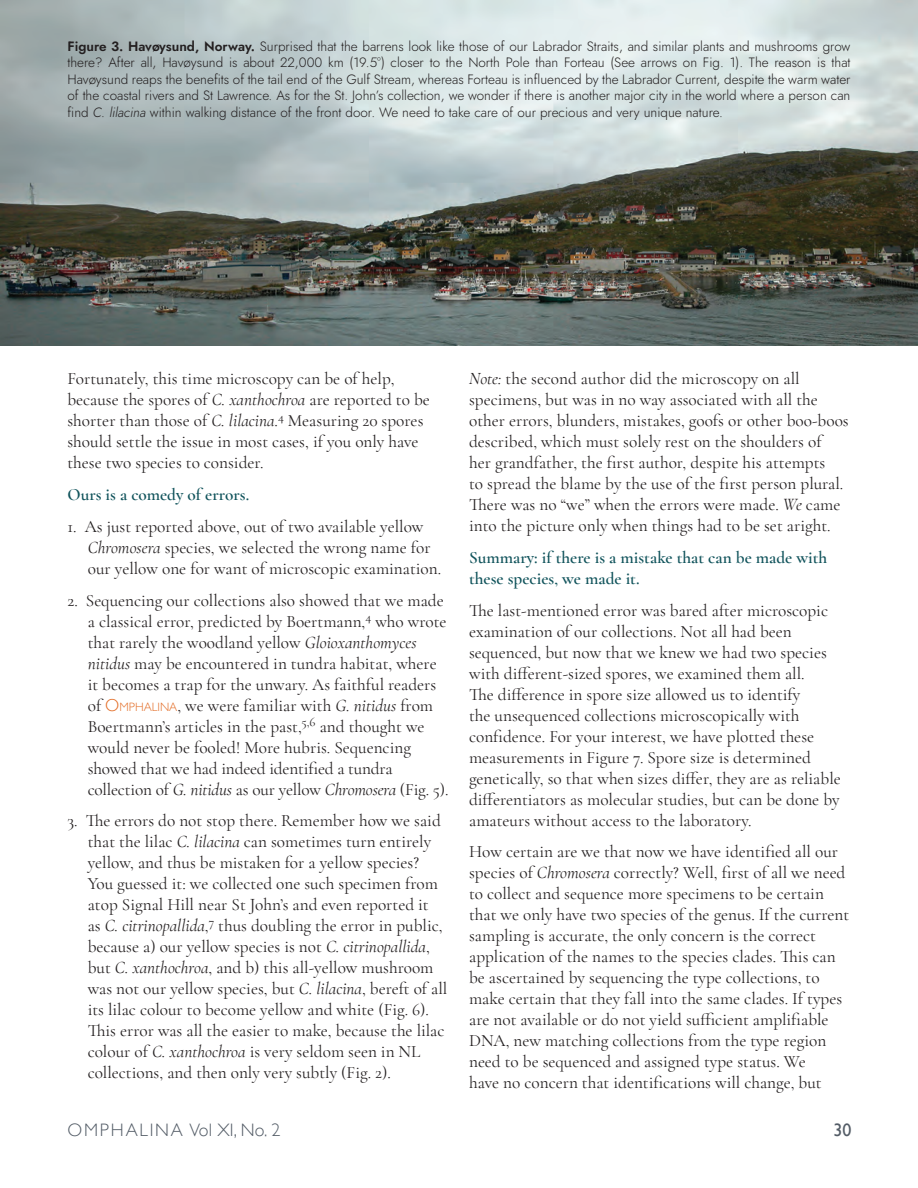
<style>
.page{position:relative;width:918px;height:1188px;background:#fff}
.page>*{position:absolute;margin:0;border:0;box-sizing:border-box;transform-origin:0 0}
.t1{font:300 18px "Gill Sans";letter-spacing:.1em;color:#535c66}
.t2{font:18px "Gill Sans";color:#535c66}
.t3{font:17.25px/21px "Cormorant Garamond";color:#231f20}
.t4{font:600 17.25px/21px "Cormorant Garamond";color:#10535b}
.t5{font:300 13.5px/16.5px "Jost";color:#231f20;text-align:justify}
.t6{font:300 12.15px "Gill Sans";color:#e36c25}
.s1{font-weight:600}
.s2{font-style:italic}
.s3{font-family:"Cormorant Garamond";font-weight:400;font-size:17.25px;color:#231f20}
.s4{font-size:17.25px}
</style>
<div class="page">
<img style="left:0;top:0;width:918px;height:346px">
<p class="t5" style="left:68px;top:38px;width:785px"><span class="s1">Figure 3. Havøysund, Norway.</span> Surprised that the barrens look like those of our Labrador Straits, and similar plants and mushrooms grow there? After all, Havøysund is about 22,000 km (19.5°) closer to the North Pole than Forteau (See arrows on Fig. 1). The reason is that Havøysund reaps the benefits of the tail end of the Gulf Stream, whereas Forteau is influenced by the Labrador Current, despite the warm water of the coastal rivers and St Lawrence. As for the St. John’s collection, we wonder if there is another major city in the world where a person can find <span class="s2">C. lilacina</span> within walking distance of the front door. We need to take care of our precious and very unique nature.</p>
<p class="t3" style="left:68px;top:368px;width:364px">Fortunately, this time microscopy can be of help, because the spores of <span class="s2">C. xanthochroa</span> are reported to be shorter than those of <span class="s2">C. lilacina</span>.<sup>4</sup> Measuring 20 spores should settle the issue in most cases, if you only have these two species to consider.</p>
<p class="t4" style="left:68px;top:484px;width:183px">Ours is a comedy of errors.</p>
<p class="t3" style="left:88px;top:516px;width:355px;text-indent:-20px">1. As just reported above, out of two available yellow<br><span class="s2">Chromosera</span> species, we selected the wrong name for our yellow one for want of microscopic examination.</p>
<p class="t3" style="left:88px;top:589px;width:360px;text-indent:-20px">2. Sequencing our collections also showed that we made a classical error, predicted by Boertmann,<sup>4</sup> who wrote that rarely the woodland yellow <span class="s2">Gloioxanthomyces nitidus</span> may be encountered in tundra habitat, where it becomes a trap for the unwary. As faithful readers</p>
<p class="t6" style="left:88px;top:699px;width:40px"><span class="s3">of</span> <span class="s4">O</span>MPHALINA</p>
<p class="t3" style="left:88px;top:695px;width:362px;text-indent:90px">, we were familiar with <span class="s2">G. nitidus</span> from Boertmann’s articles in the past,<sup>5,6</sup> and thought we would never be fooled! More hubris. Sequencing showed that we had indeed identified a tundra collection of <span class="s2">G. nitidus</span> as our yellow <span class="s2">Chromosera</span> (Fig. 5).</p>
<p class="t3" style="left:88px;top:810px;width:361px;text-indent:-20px">3. The errors do not stop there. Remember how we said that the lilac <span class="s2">C. lilacina</span> can sometimes turn entirely yellow, and thus be mistaken for a yellow species?<br>You guessed it: we collected one such specimen from atop Signal Hill near St John’s and even reported it<br>as <span class="s2">C. citrinopallida</span>,<sup>7</sup> thus doubling the error in public, because a) our yellow species is not <span class="s2">C. citrinopallida</span>, but <span class="s2">C. xanthochroa</span>, and b) this all-yellow mushroom was not our yellow species, but <span class="s2">C. lilacina</span>, bereft of all its lilac colour to become yellow and white (Fig. 6).<br>This error was all the easier to make, because the lilac colour of <span class="s2">C. xanthochroa</span> is very seldom seen in NL collections, and then only very subtly (Fig. 2).</p>
<p class="t3" style="left:469px;top:368px;width:381px"><span class="s2">Note:</span> the second author did the microscopy on all specimens, but was in no way associated with all the other errors, blunders, mistakes, goofs or other boo-boos described, which must solely rest on the shoulders of<br>her grandfather, the first author, despite his attempts<br>to spread the blame by the use of the first person plural.<br>There was no “we” when the errors were made. <span class="s2">We</span> came into the picture only when things had to be set aright.</p>
<p class="t4" style="left:469px;top:547px;width:360px">Summary: if there is a mistake that can be made with these species, we made it.</p>
<p class="t3" style="left:469px;top:600px;width:373px">The last-mentioned error was bared after microscopic examination of our collections. Not all had been sequenced, but now that we knew we had two species with different-sized spores, we examined them all.<br>The difference in spore size allowed us to identify<br>the unsequenced collections microscopically with confidence. For your interest, we have plotted these measurements in Figure 7. Spore size is determined genetically, so that when sizes differ, they are as reliable differentiators as molecular studies, but can be done by amateurs without access to the laboratory.</p>
<p class="t3" style="left:469px;top:841px;width:382px">How certain are we that now we have identified all our species of <span class="s2">Chromosera</span> correctly? Well, first of all we need to collect and sequence more specimens to be certain that we only have two species of the genus. If the current sampling is accurate, the only concern is the correct application of the names to the species clades. This can be ascertained by sequencing the type collections, to make certain that they fall into the same clades. If types are not available or do not yield sufficient amplifiable DNA, new matching collections from the type region need to be sequenced and assigned type status. We<br>have no concern that identifications will change, but</p>
<p class="t1" style="left:68px;top:1119px;width:214px">OMPHALINA Vol XI, No. 2</p>
<p class="t2" style="left:833px;top:1119px;width:19px">30</p>
</div>
